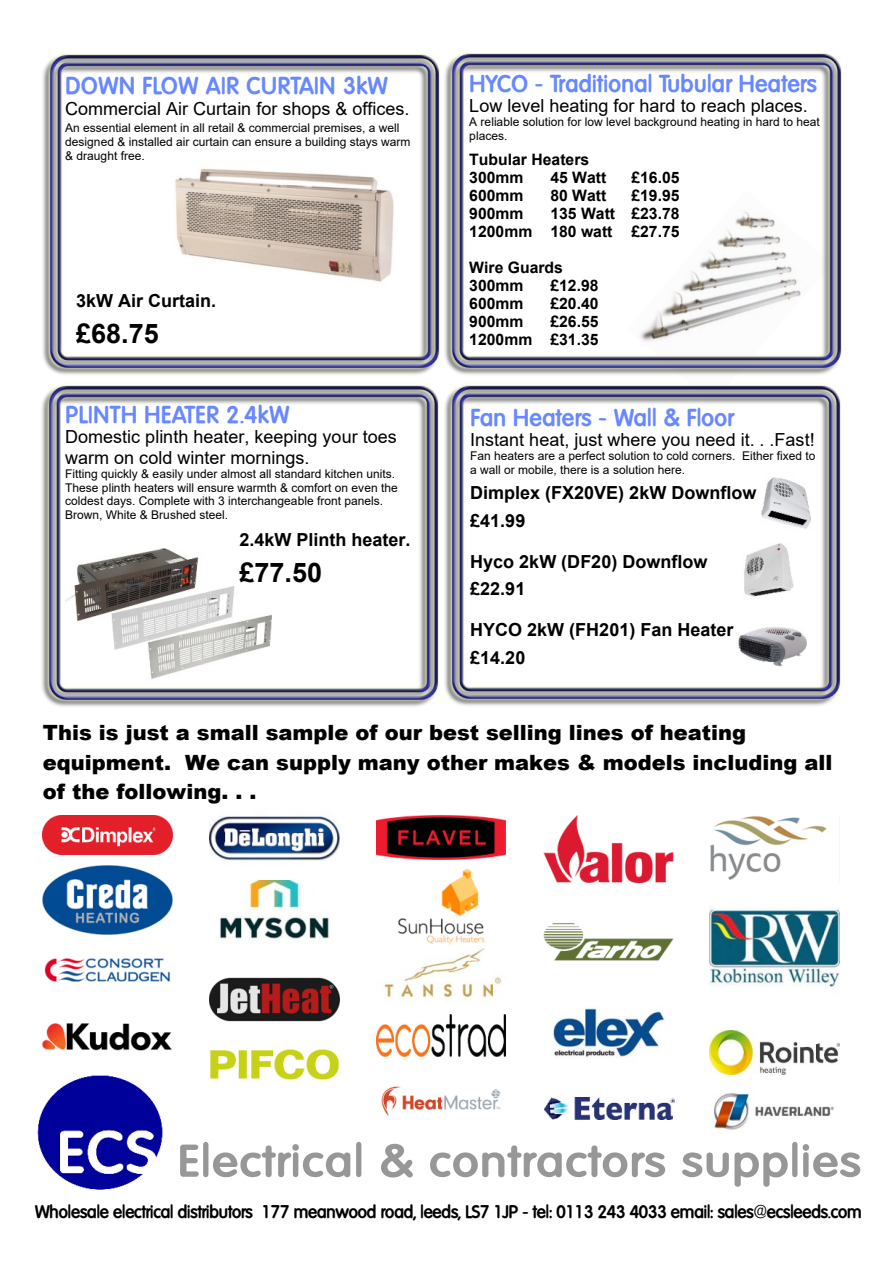
<style>
.page{position:relative;width:893px;height:1263px;background:#fff}
.page>*{position:absolute;margin:0;border:0;box-sizing:border-box;transform-origin:0 0}
.t1{font:700 44.7px "Elementary Heavy SF";color:#979797;scale:1.13 1}
.t2{font:700 27px "Arial";color:#000}
.t3{font:700 24px "Elementary Heavy SF";letter-spacing:-.01em;color:#6788ff}
.t4{font:900 21px/29.7px "Arial";color:#000}
.t5{font:18px/20.7px "Arial";color:#000}
.t6{font:700 18px/27.5px "Arial";color:#000}
.t7{font:700 18px "Elementary Heavy SF";letter-spacing:-.04em;color:#000}
.t8{font:700 15.75px/18px "Arial";color:#000}
.t9{font:12px/13.8px "Arial";color:#000}
</style>
<div class="page">
<img style="left:210px;top:880px;width:129px;height:142px">
<img style="left:210px;top:816px;width:129px;height:45px">
<img style="left:398px;top:859px;width:87px;height:86px">
<img style="left:37px;top:1075px;width:126px;height:115px">
<img style="left:42px;top:52px;width:800px;height:323px">
<img style="left:41px;top:383px;width:800px;height:324px">
<img style="left:743px;top:542px;width:50px;height:59px">
<img style="left:760px;top:472px;width:52px;height:60px">
<img style="left:736px;top:610px;width:73px;height:73px">
<img style="left:43px;top:815px;width:130px;height:40px">
<img style="left:43px;top:866px;width:130px;height:68px">
<img style="left:44px;top:958px;width:127px;height:24px">
<img style="left:43px;top:1023px;width:129px;height:27px">
<img style="left:210px;top:1049px;width:129px;height:31px">
<img style="left:709px;top:1031px;width:130px;height:43px">
<img style="left:376px;top:815px;width:130px;height:44px">
<img style="left:544px;top:815px;width:130px;height:68px">
<img style="left:709px;top:816px;width:130px;height:172px">
<img style="left:384px;top:948px;width:118px;height:54px">
<img style="left:376px;top:1014px;width:130px;height:42px">
<img style="left:381px;top:1086px;width:120px;height:31px">
<img style="left:544px;top:923px;width:130px;height:38px">
<img style="left:714px;top:1093px;width:120px;height:37px">
<img style="left:552px;top:1007px;width:113px;height:51px">
<img style="left:545px;top:1097px;width:129px;height:23px">
<h3 class="t3" style="left:65px;top:73px;width:324px">DOWN FLOW AIR CURTAIN 3kW</h3>
<h3 class="t5" style="left:65px;top:100px;width:346px">Commercial Air Curtain for shops &amp; offices.</h3>
<p class="t9" style="left:65px;top:122px;width:347px">An essential element in all retail &amp; commercial premises, a well designed &amp; installed air curtain can ensure a building stays warm &amp; draught free.</p>
<h3 class="t6" style="left:76px;top:289px;width:142px">3kW Air Curtain.</h3>
<h2 class="t2" style="left:76px;top:323px;width:84px">£68.75</h2>
<h3 class="t3" style="left:65px;top:401px;width:226px">PLINTH HEATER 2.4kW</h3>
<h3 class="t5" style="left:65px;top:428px;width:333px">Domestic plinth heater, keeping your toes warm on cold winter mornings.</h3>
<p class="t9" style="left:65px;top:468px;width:334px">Fitting quickly &amp; easily under almost all standard kitchen units.<br>These plinth heaters will ensure warmth &amp; comfort on even the coldest days. Complete with 3 interchangeable front panels.<br>Brown, White &amp; Brushed steel.</p>
<h3 class="t6" style="left:239px;top:528px;width:173px">2.4kW Plinth heater.</h3>
<h2 class="t2" style="left:239px;top:562px;width:84px">£77.50</h2>
<h3 class="t3" style="left:469px;top:70px;width:349px">HYCO - Traditional Tubular Heaters</h3>
<h3 class="t5" style="left:469px;top:97px;width:340px">Low level heating for hard to reach places.</h3>
<p class="t9" style="left:469px;top:116px;width:352px">A reliable solution for low level background heating in hard to heat places.</p>
<h3 class="t8" style="left:469px;top:152px;width:121px">Tubular Heaters<br>300mm</h3>
<h3 class="t8" style="left:550px;top:170px;width:58px">45 Watt</h3>
<h3 class="t8" style="left:631px;top:170px;width:50px">£16.05</h3>
<h3 class="t8" style="left:469px;top:188px;width:56px">600mm</h3>
<h3 class="t8" style="left:550px;top:188px;width:58px">80 Watt</h3>
<h3 class="t8" style="left:631px;top:188px;width:50px">£19.95</h3>
<h3 class="t8" style="left:469px;top:206px;width:56px">900mm</h3>
<h3 class="t8" style="left:469px;top:206px;width:212px;text-align:right">135 Watt £23.78<br>1200mm 180 watt £27.75</h3>
<h3 class="t8" style="left:469px;top:260px;width:95px">Wire Guards<br>300mm</h3>
<h3 class="t8" style="left:550px;top:278px;width:50px">£12.98</h3>
<h3 class="t8" style="left:469px;top:296px;width:56px">600mm</h3>
<h3 class="t8" style="left:550px;top:296px;width:50px">£20.40</h3>
<h3 class="t8" style="left:469px;top:314px;width:56px">900mm</h3>
<h3 class="t8" style="left:469px;top:314px;width:131px;text-align:right">£26.55<br>1200mm £31.35</h3>
<h3 class="t3" style="left:470px;top:404px;width:265px">Fan Heaters - Wall &amp; Floor</h3>
<h3 class="t5" style="left:470px;top:431px;width:346px">Instant heat, just where you need it. . .Fast!</h3>
<p class="t9" style="left:470px;top:450px;width:347px">Fan heaters are a perfect solution to cold corners. Either fixed to a wall or mobile, there is a solution here.</p>
<h3 class="t6" style="left:470px;top:481px;width:288px">Dimplex (FX20VE) 2kW Downflow £41.99</h3>
<h3 class="t6" style="left:470px;top:549px;width:239px">Hyco 2kW (DF20) Downflow £22.91</h3>
<h3 class="t6" style="left:470px;top:618px;width:265px">HYCO 2kW (FH201) Fan Heater £14.20</h3>
<h3 class="t4" style="left:43px;top:720px;width:791px">This is just a small sample of our best selling lines of heating equipment. We can supply many other makes &amp; models including all of the following. . .</h3>
<h1 class="t1" style="left:177px;top:1136px;width:607px">Electrical &amp; contractors supplies</h1>
<h3 class="t7" style="left:35px;top:1201px;width:829px">Wholesale electrical distributors 177 meanwood road, leeds, LS7 1JP - tel: 0113 243 4033 email: sales@ecsleeds.com</h3>
</div>
